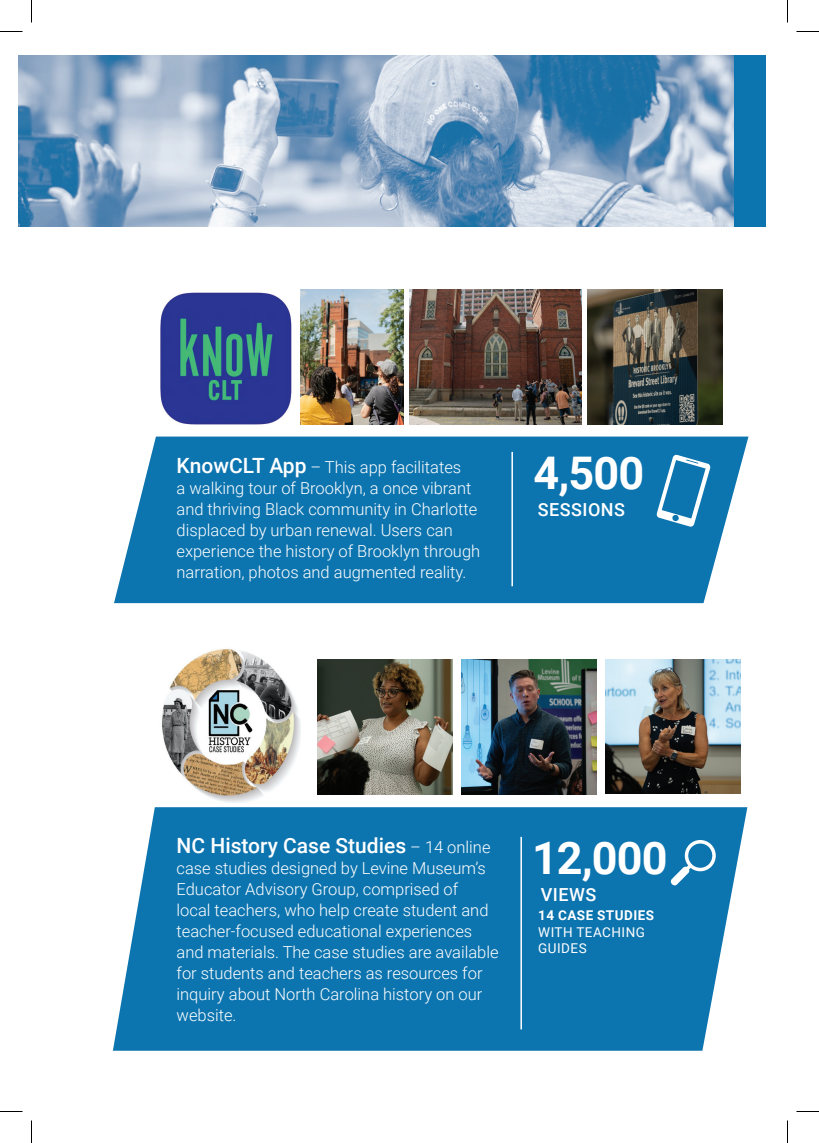
<style>
.page{position:relative;width:819px;height:1143px;background:#fff}
.page>*{position:absolute;margin:0;border:0;box-sizing:border-box;transform-origin:0 0}
.t1{font:700 45px "Roboto";letter-spacing:-.02em;color:#fff}
.t2{font:500 21px "Roboto";color:#fff}
.t3{font:500 18px "Roboto";letter-spacing:.025em;color:#fff}
.t4{font:300 16.5px/21px "Roboto";color:#fff}
.t5{font:13.5px/16.5px "Roboto";letter-spacing:.035em;color:#fff}
.t6{font:700 13.5px "Roboto";letter-spacing:.035em;color:#fff}
.s1{font-weight:500;font-size:21px}
.s2{font-weight:300;font-size:16.5px}
</style>
<div class="page">
<svg style="left:114px;top:437px;width:634px;height:166px;background:#1d7db4"></svg>
<img style="left:162px;top:649px;width:139px;height:154px">
<img style="left:160px;top:292px;width:132px;height:133px">
<div style="left:54px;top:55px;width:711px;height:171px;background:#0c74af"></div>
<img style="left:301px;top:289px;width:102px;height:135px">
<img style="left:410px;top:289px;width:171px;height:135px">
<img style="left:587px;top:289px;width:135px;height:135px">
<img style="left:18px;top:55px;width:716px;height:171px">
<svg style="left:113px;top:807px;width:634px;height:244px;background:#1d7db4"></svg>
<svg style="left:671px;top:840px;width:45px;height:45px"></svg>
<img style="left:318px;top:659px;width:135px;height:135px">
<img style="left:462px;top:659px;width:135px;height:135px">
<img style="left:606px;top:659px;width:135px;height:135px">
<hr style="left:520px;top:837px;width:2px;height:192px;background:#fff">
<hr style="left:511px;top:452px;width:2px;height:134px;background:#fff">
<svg style="left:656px;top:454px;width:55px;height:73px"></svg>
<svg style="left:0;top:31px;width:22px;height:1px"></svg>
<svg style="left:796px;top:31px;width:23px;height:1px"></svg>
<svg style="left:0;top:1111px;width:22px;height:1px"></svg>
<svg style="left:796px;top:1111px;width:23px;height:1px"></svg>
<svg style="left:31px;top:0;width:1px;height:22px"></svg>
<svg style="left:31px;top:1120px;width:1px;height:23px"></svg>
<svg style="left:787px;top:0;width:1px;height:22px"></svg>
<svg style="left:787px;top:1120px;width:1px;height:23px"></svg>
<p class="t4" style="left:177px;top:456px;width:305px"><span class="s1">KnowCLT App</span> – This app facilitates<br>a walking tour of Brooklyn, a once vibrant and thriving Black community in Charlotte displaced by urban renewal. Users can experience the history of Brooklyn through narration, photos and augmented reality.</p>
<h1 class="t1" style="left:534px;top:441px;width:112px">4,500</h1>
<p class="t3" style="left:538px;top:497px;width:89px">SESSIONS</p>
<p class="t2" style="left:177px;top:830px;width:316px">NC History Case Studies <span class="s2">– 14 online</span></p>
<p class="t4" style="left:177px;top:857px;width:324px">case studies designed by Levine Museum’s Educator Advisory Group, comprised of<br>local teachers, who help create student and teacher-focused educational experiences and materials. The case studies are available for students and teachers as resources for inquiry about North Carolina history on our website.</p>
<h1 class="t1" style="left:532px;top:826px;width:137px">12,000</h1>
<p class="t3" style="left:541px;top:882px;width:57px">VIEWS</p>
<p class="t6" style="left:538px;top:906px;width:117px">14 CASE STUDIES</p>
<p class="t5" style="left:538px;top:923px;width:108px">WITH TEACHING<br>GUIDES</p>
</div>
